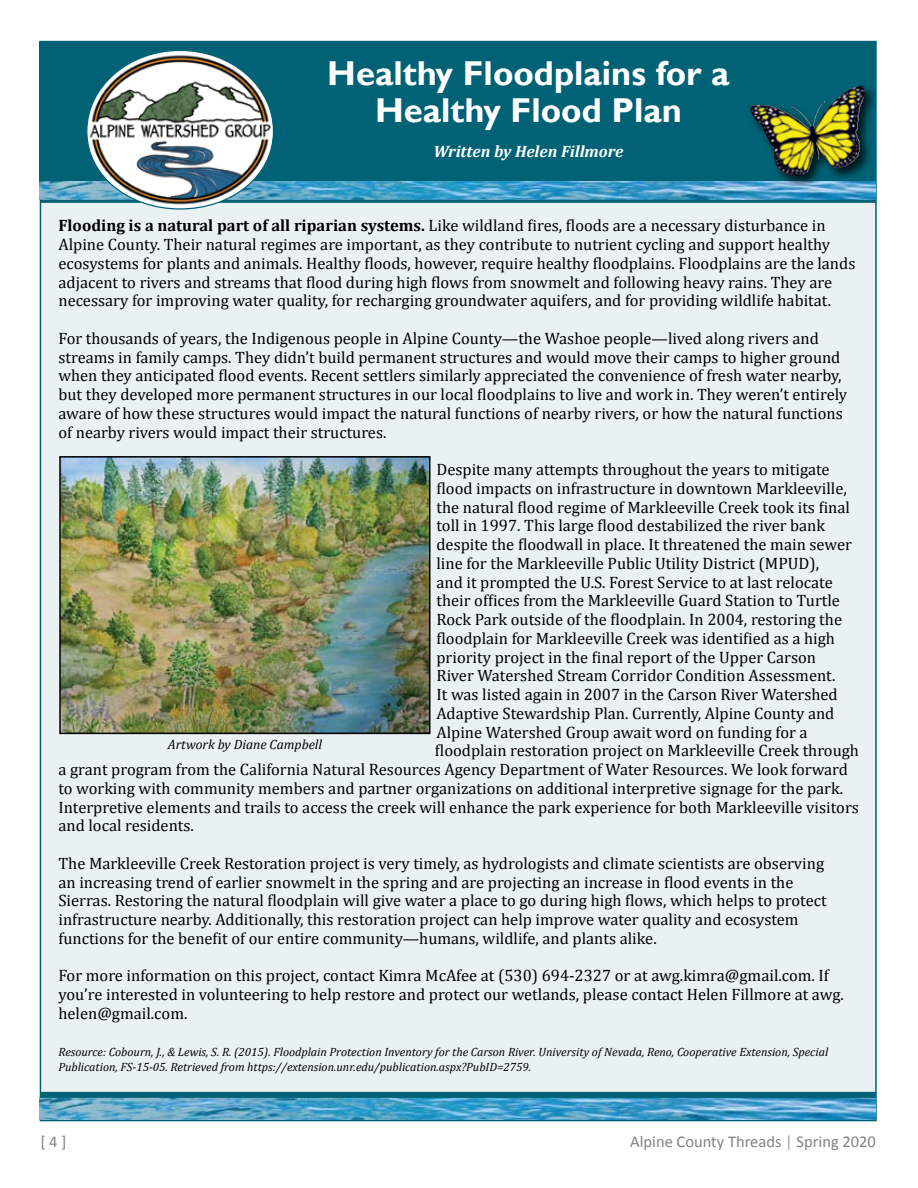
<style>
.page{position:relative;width:918px;height:1188px;background:#fff}
.page>*{position:absolute;margin:0;border:0;box-sizing:border-box;transform-origin:0 0}
.t1{font:700 34.5px/37.5px "Gill Sans";color:#fff;text-align:center}
.t2{font:16.5px/18.8px "Cambria";color:#000}
.t3{font:16.5px "Calibri";color:#808285}
.t4{font:italic 700 16.5px "Cambria";color:#fff}
.t5{font:italic 13.5px "Cambria";color:#000}
.t6{font:italic 12px/15px "Cambria";color:#000}
.s1{font-weight:700}
.s2{color:#9d9fa2}
</style>
<div class="page">
<div style="left:40px;top:41px;width:837px;height:1080px;background:#eaf1f3;border:2px solid #016275"></div>
<img style="left:40px;top:181px;width:707px;height:19px">
<div style="left:39px;top:41px;width:836px;height:140px;background:#016275"></div>
<hr style="left:40px;top:200px;width:836px;height:3px;background:#016275">
<img style="left:87px;top:52px;width:185px;height:157px">
<img style="left:40px;top:1098px;width:836px;height:22px">
<div style="left:40px;top:1092px;width:836px;height:6px;background:#016275"></div>
<img style="left:62px;top:459px;width:365px;height:272px">
<div style="left:59px;top:456px;width:371px;height:278px;border:2px solid #000"></div>
<div style="left:747px;top:83px;width:158px;height:127px;background:#000;opacity:.75"></div>
<img style="left:749px;top:86px;width:112px;height:90px">
<h1 class="t1" style="left:327px;top:55px;width:404px">Healthy Floodplains for a<br>Healthy Flood Plan</h1>
<p class="t4" style="left:433px;top:140px;width:192px">Written by Helen Fillmore</p>
<p class="t2" style="left:58px;top:216px;width:798px"><span class="s1">Flooding is a natural part of all riparian systems.</span> Like wildland fires, floods are a necessary disturbance in Alpine County. Their natural regimes are important, as they contribute to nutrient cycling and support healthy ecosystems for plants and animals. Healthy floods, however, require healthy floodplains. Floodplains are the lands adjacent to rivers and streams that flood during high flows from snowmelt and following heavy rains. They are necessary for improving water quality, for recharging groundwater aquifers, and for providing wildlife habitat.</p>
<p class="t2" style="left:58px;top:329px;width:790px">For thousands of years, the Indigenous people in Alpine County—the Washoe people—lived along rivers and streams in family camps. They didn’t build permanent structures and would move their camps to higher ground when they anticipated flood events. Recent settlers similarly appreciated the convenience of fresh water nearby, but they developed more permanent structures in our local floodplains to live and work in. They weren’t entirely aware of how these structures would impact the natural functions of nearby rivers, or how the natural functions of nearby rivers would impact their structures.</p>
<p class="t2" style="left:436px;top:460px;width:395px">Despite many attempts throughout the years to mitigate</p>
<p class="t2" style="left:436px;top:479px;width:412px">flood impacts on infrastructure in downtown Markleeville,</p>
<p class="t2" style="left:436px;top:498px;width:415px">the natural flood regime of Markleeville Creek took its final</p>
<p class="t2" style="left:436px;top:516px;width:390px">toll in 1997. This large flood destabilized the river bank</p>
<p class="t2" style="left:436px;top:535px;width:417px">despite the floodwall in place. It threatened the main sewer</p>
<p class="t2" style="left:436px;top:554px;width:384px">line for the Markleeville Public Utility District (MPUD),</p>
<p class="t2" style="left:436px;top:573px;width:398px">and it prompted the U.S. Forest Service to at last relocate</p>
<p class="t2" style="left:436px;top:591px;width:405px">their offices from the Markleeville Guard Station to Turtle</p>
<p class="t2" style="left:436px;top:610px;width:407px">Rock Park outside of the floodplain. In 2004, restoring the</p>
<p class="t2" style="left:436px;top:629px;width:400px">floodplain for Markleeville Creek was identified as a high</p>
<p class="t2" style="left:436px;top:648px;width:381px">priority project in the final report of the Upper Carson</p>
<p class="t2" style="left:436px;top:666px;width:400px">River Watershed Stream Corridor Condition Assessment.</p>
<p class="t2" style="left:436px;top:685px;width:403px">It was listed again in 2007 in the Carson River Watershed</p>
<p class="t2" style="left:436px;top:704px;width:400px">Adaptive Stewardship Plan. Currently, Alpine County and</p>
<p class="t2" style="left:436px;top:722px;width:373px">Alpine Watershed Group await word on funding for a</p>
<p class="t2" style="left:435px;top:741px;width:426px">floodplain restoration project on Markleeville Creek through</p>
<p class="t2" style="left:58px;top:760px;width:791px">a grant program from the California Natural Resources Agency Department of Water Resources. We look forward</p>
<p class="t2" style="left:58px;top:779px;width:786px">to working with community members and partner organizations on additional interpretive signage for the park.</p>
<p class="t2" style="left:58px;top:797px;width:802px">Interpretive elements and trails to access the creek will enhance the park experience for both Markleeville visitors</p>
<p class="t2" style="left:58px;top:816px;width:137px">and local residents.</p>
<p class="t2" style="left:58px;top:854px;width:770px">The Markleeville Creek Restoration project is very timely, as hydrologists and climate scientists are observing an increasing trend of earlier snowmelt in the spring and are projecting an increase in flood events in the Sierras. Restoring the natural floodplain will give water a place to go during high flows, which helps to protect infrastructure nearby. Additionally, this restoration project can help improve water quality and ecosystem functions for the benefit of our entire community—humans, wildlife, and plants alike.</p>
<p class="t2" style="left:58px;top:966px;width:787px">For more information on this project, contact Kimra McAfee at (530) 694-2327 or at awg.kimra@gmail.com. If you’re interested in volunteering to help restore and protect our wetlands, please contact Helen Fillmore at awg. helen@gmail.com.</p>
<p class="t6" style="left:58px;top:1044px;width:771px">Resource: Cobourn, J., &amp; Lewis, S. R. (2015). Floodplain Protection Inventory for the Carson River. University of Nevada, Reno, Cooperative Extension, Special<br>Publication, FS-15-05. Retrieved from https://extension.unr.edu/publication.aspx?PubID=2759.</p>
<p class="t5" style="left:168px;top:735px;width:156px">Artwork by Diane Campbell</p>
<p class="t3" style="left:40px;top:1131px;width:27px">[ 4 ]</p>
<p class="t3" style="left:630px;top:1131px;width:247px">Alpine County Threads <span class="s2">|</span> Spring 2020</p>
</div>
